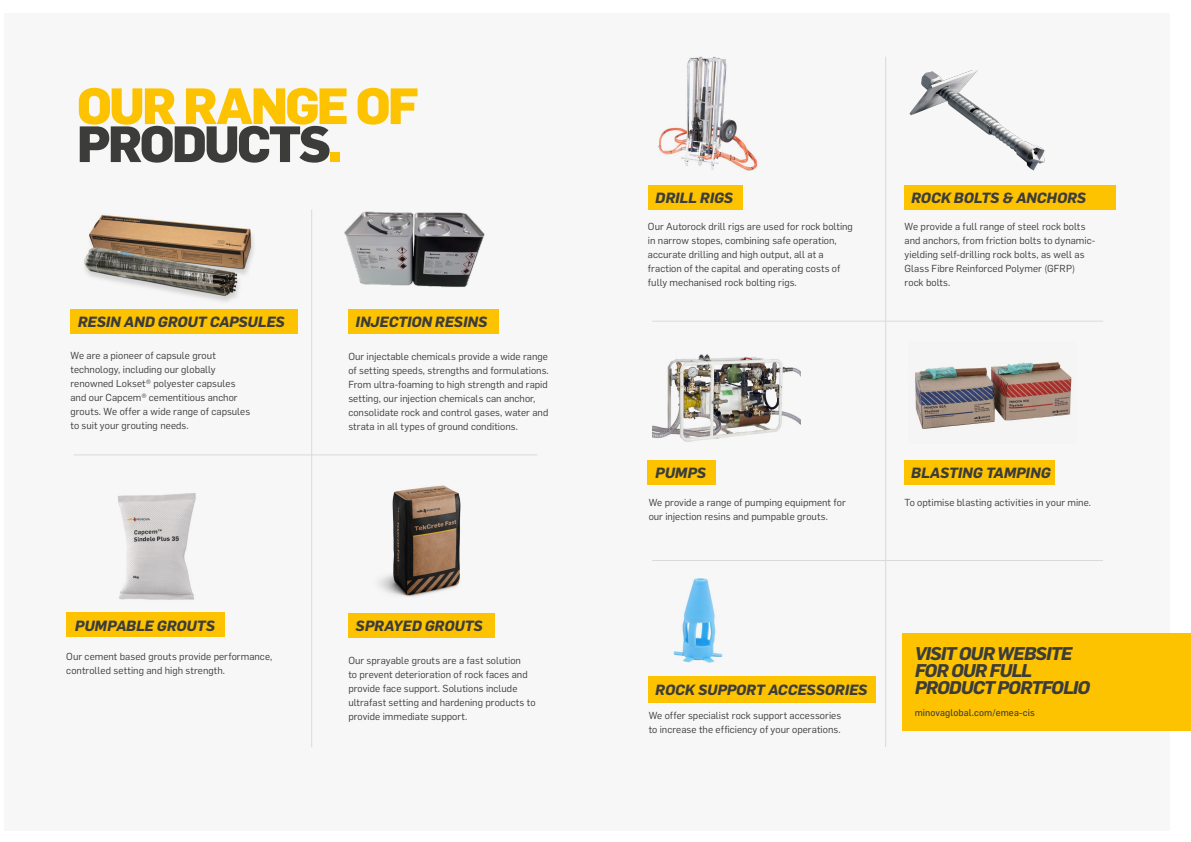
<style>
.page{position:relative;width:1191px;height:842px;background:#fff}
.page>*{position:absolute;margin:0;border:0;box-sizing:border-box;transform-origin:0 0}
.t1{font:800 50px/38px "Flama";letter-spacing:-.055em;color:#fdc300}
.t2{font:italic 700 18.1px/16.8px "Flama";letter-spacing:-.05em;color:#3c3c3b}
.t3{font:italic 700 14.5px "Flama";letter-spacing:-.005em;color:#3c3c3b}
.t4{font:10px/14px "Flama";letter-spacing:.005em;color:#3c3c3b}
.t5{font:9.5px "Flama";letter-spacing:.005em;color:#3c3c3b}
.s1{color:#3c3c3b}
.s2{font-weight:300}
</style>
<div class="page">
<div style="left:4px;top:13px;width:1165px;height:818px;background:#f7f7f7"></div>
<div style="left:902px;top:633px;width:289px;height:97px;background:#fdc300"></div>
<img style="left:84px;top:214px;width:170px;height:88px">
<div style="left:70px;top:309px;width:228px;height:24px;background:#fdc300"></div>
<div style="left:648px;top:185px;width:94px;height:24px;background:#fdc300"></div>
<div style="left:648px;top:460px;width:68px;height:25px;background:#fdc300"></div>
<div style="left:648px;top:677px;width:227px;height:26px;background:#fdc300"></div>
<div style="left:66px;top:612px;width:158px;height:25px;background:#fdc300"></div>
<div style="left:348px;top:309px;width:150px;height:24px;background:#fdc300"></div>
<div style="left:904px;top:185px;width:211px;height:24px;background:#fdc300"></div>
<div style="left:904px;top:460px;width:150px;height:25px;background:#fdc300"></div>
<div style="left:348px;top:613px;width:146px;height:25px;background:#fdc300"></div>
<img style="left:344px;top:211px;width:141px;height:76px">
<img style="left:118px;top:493px;width:78px;height:107px">
<img style="left:379px;top:485px;width:82px;height:112px">
<img style="left:658px;top:56px;width:100px;height:136px">
<img style="left:909px;top:71px;width:136px;height:100px">
<img style="left:653px;top:354px;width:147px;height:88px">
<img style="left:915px;top:362px;width:157px;height:67px">
<img style="left:673px;top:578px;width:50px;height:85px">
<hr style="left:652px;top:321px;width:451px;height:1px;background:#dadada">
<hr style="left:652px;top:560px;width:451px;height:1px;background:#dadada">
<hr style="left:885px;top:57px;width:1px;height:690px;background:#dadada">
<hr style="left:311px;top:210px;width:1px;height:537px;background:#dadada">
<hr style="left:74px;top:455px;width:463px;height:1px;background:#dadada">
<h1 class="t1" style="left:77px;top:84px;width:343px">OUR RANGE OF<br><span class="s1">PRODUCTS</span>.</h1>
<h3 class="t3" style="left:78px;top:313px;width:208px">RESIN AND GROUT CAPSULES</h3>
<p class="t4" style="left:70px;top:348px;width:181px">We are a pioneer of capsule grout technology, including our globally renowned Lokset<span class="s2">®</span> polyester capsules and our Capcem<span class="s2">®</span> cementitious anchor grouts. We offer a wide range of capsules to suit your grouting needs.</p>
<h3 class="t3" style="left:356px;top:313px;width:133px">INJECTION RESINS</h3>
<p class="t4" style="left:348px;top:349px;width:202px">Our injectable chemicals provide a wide range of setting speeds, strengths and formulations.<br>From ultra-foaming to high strength and rapid setting, our injection chemicals can anchor, consolidate rock and control gases, water and strata in all types of ground conditions.</p>
<h3 class="t3" style="left:75px;top:617px;width:141px">PUMPABLE GROUTS</h3>
<h3 class="t3" style="left:356px;top:617px;width:129px">SPRAYED GROUTS</h3>
<p class="t4" style="left:66px;top:649px;width:207px">Our cement based grouts provide performance, controlled setting and high strength.</p>
<p class="t4" style="left:348px;top:652px;width:189px">Our sprayable grouts are a fast solution<br>to prevent deterioration of rock faces and provide face support. Solutions include ultrafast setting and hardening products to provide immediate support.</p>
<h3 class="t3" style="left:655px;top:189px;width:79px">DRILL RIGS</h3>
<h3 class="t3" style="left:911px;top:189px;width:176px">ROCK BOLTS &amp; ANCHORS</h3>
<p class="t4" style="left:648px;top:219px;width:206px">Our Autorock drill rigs are used for rock bolting in narrow stopes, combining safe operation, accurate drilling and high output, all at a fraction of the capital and operating costs of fully mechanised rock bolting rigs.</p>
<p class="t4" style="left:904px;top:219px;width:192px">We provide a full range of steel rock bolts and anchors, from friction bolts to dynamic&shy;yielding self-drilling rock bolts, as well as Glass Fibre Reinforced Polymer (GFRP) rock bolts.</p>
<h3 class="t3" style="left:655px;top:464px;width:52px">PUMPS</h3>
<h3 class="t3" style="left:911px;top:464px;width:141px">BLASTING TAMPING</h3>
<p class="t4" style="left:648px;top:494px;width:199px">We provide a range of pumping equipment for our injection resins and pumpable grouts.</p>
<p class="t4" style="left:904px;top:494px;width:188px">To optimise blasting activities in your mine.</p>
<h3 class="t3" style="left:655px;top:681px;width:214px">ROCK SUPPORT ACCESSORIES</h3>
<p class="t4" style="left:648px;top:708px;width:194px">We offer specialist rock support accessories to increase the efficiency of your operations.</p>
<h2 class="t2" style="left:914px;top:645px;width:177px">VISIT OUR WEBSITE<br>FOR OUR FULL<br>PRODUCT PORTFOLIO</h2>
<p class="t5" style="left:914px;top:706px;width:122px">minovaglobal.com/emea-cis</p>
</div>
